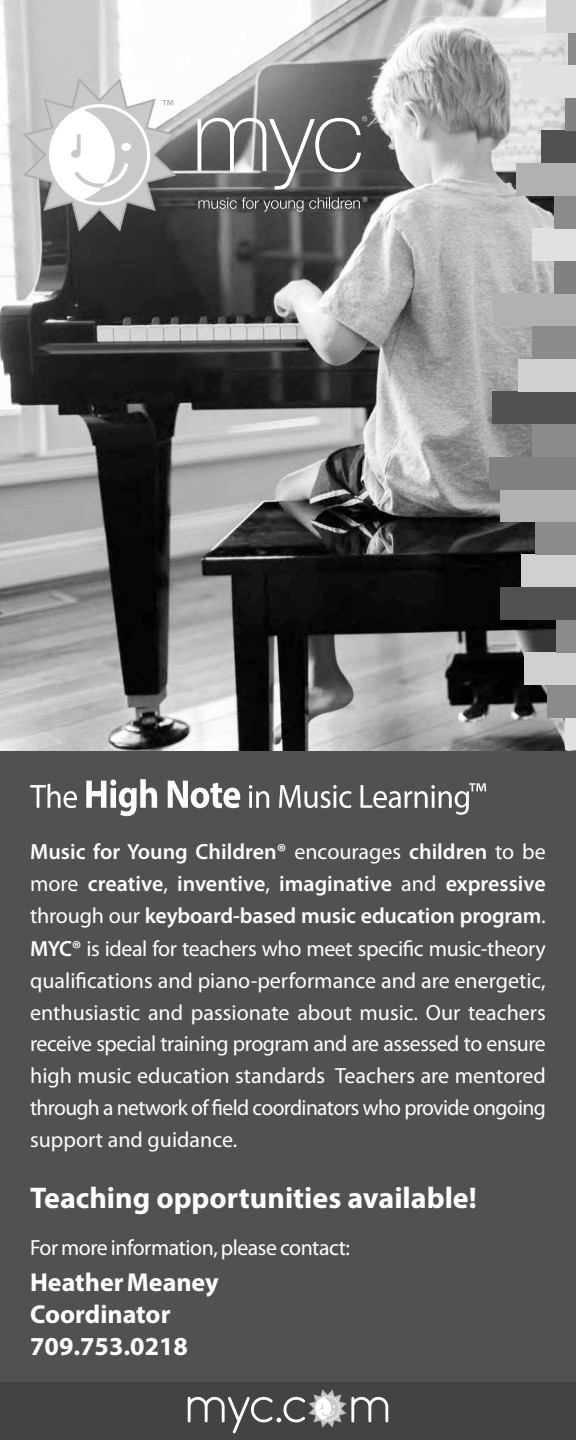
<style>
.page{position:relative;width:576px;height:1440px;background:#fff}
.page>*{position:absolute;margin:0;border:0;box-sizing:border-box;transform-origin:0 0}
.t1{font:700 30px "Myriad Pro";color:#fff}
.t2{font:700 26px "Myriad Pro";color:#fff}
.t3{font:22px/32px "Myriad Pro";letter-spacing:-.02em;color:#fff;text-align:justify}
.s1{font-weight:600}
</style>
<div class="page">
<div style="left:0;top:750px;width:576px;height:690px;background:#515151"></div>
<img style="left:0;top:0;width:568px;height:750px">
<svg style="left:198px;top:116px;width:169px;height:74px;background:#7a7a7a"></svg>
<svg style="left:199px;top:197px;width:169px;height:15px;background:#5e5e5e"></svg>
<svg style="left:22px;top:78px;width:156px;height:154px"></svg>
<div style="left:565px;top:718px;width:11px;height:32px;background:#e1e1e1"></div>
<div style="left:548px;top:685px;width:28px;height:33px;background:#8b8b8b"></div>
<div style="left:525px;top:652px;width:51px;height:33px;background:#d0d0d0"></div>
<div style="left:557px;top:620px;width:19px;height:32px;background:#8b8b8b"></div>
<div style="left:500px;top:587px;width:76px;height:33px;background:#515151"></div>
<div style="left:521px;top:555px;width:55px;height:32px;background:#d0d0d0"></div>
<div style="left:536px;top:522px;width:40px;height:33px;background:#8b8b8b"></div>
<div style="left:500px;top:489px;width:76px;height:33px;background:#b1b1b1"></div>
<div style="left:489px;top:457px;width:87px;height:32px;background:#818181"></div>
<div style="left:532px;top:424px;width:44px;height:33px;background:#8b8b8b"></div>
<div style="left:493px;top:391px;width:83px;height:33px;background:#515151"></div>
<div style="left:518px;top:359px;width:58px;height:32px;background:#d0d0d0"></div>
<div style="left:532px;top:326px;width:44px;height:33px;background:#8b8b8b"></div>
<div style="left:493px;top:294px;width:83px;height:32px;background:#b1b1b1"></div>
<div style="left:554px;top:261px;width:22px;height:33px;background:#818181"></div>
<div style="left:532px;top:228px;width:44px;height:33px;background:#e1e1e1"></div>
<div style="left:555px;top:196px;width:21px;height:32px;background:#8b8b8b"></div>
<div style="left:517px;top:163px;width:59px;height:33px;background:#b1b1b1"></div>
<div style="left:542px;top:130px;width:34px;height:33px;background:#515151"></div>
<div style="left:565px;top:98px;width:11px;height:32px;background:#818181"></div>
<div style="left:521px;top:65px;width:55px;height:33px;background:#e1e1e1"></div>
<div style="left:568px;top:33px;width:8px;height:32px;background:#8b8b8b"></div>
<div style="left:546px;top:0;width:30px;height:33px;background:#d0d0d0"></div>
<div style="left:0;top:1382px;width:576px;height:58px;background:#434343"></div>
<svg style="left:188px;top:1389px;width:200px;height:44px"></svg>
<svg style="left:30px;top:784px;width:47px;height:24px"></svg>
<svg style="left:86px;top:779px;width:71px;height:37px"></svg>
<svg style="left:168px;top:781px;width:72px;height:27px"></svg>
<svg style="left:249px;top:785px;width:20px;height:23px"></svg>
<svg style="left:279px;top:785px;width:72px;height:23px"></svg>
<svg style="left:361px;top:783px;width:125px;height:32px"></svg>
<p class="t3" style="left:30px;top:836px;width:517px"><span class="s1">Music for Young Children®</span> encourages <span class="s1">children</span> to be more <span class="s1">creative</span>, <span class="s1">inventive</span>, <span class="s1">imaginative</span> and <span class="s1">expressive </span>through our <span class="s1">keyboard-based music education program</span>.<br><span class="s1">MYC®</span> is ideal for teachers who meet specific music-theory qualifications and piano-performance and are energetic, enthusiastic and passionate about music. Our teachers receive special training program and are assessed to ensure high music education standards Teachers are mentored through a network of field coordinators who provide ongoing support and guidance.</p>
<p class="t1" style="left:30px;top:1178px;width:448px">Teaching opportunities available!</p>
<p class="t3" style="left:30px;top:1232px;width:321px">For more information, please contact:</p>
<p class="t2" style="left:30px;top:1265px;width:190px">Heather Meaney</p>
<p class="t2" style="left:30px;top:1297px;width:142px">Coordinator</p>
<p class="t2" style="left:30px;top:1329px;width:159px">709.753.0218</p>
</div>
